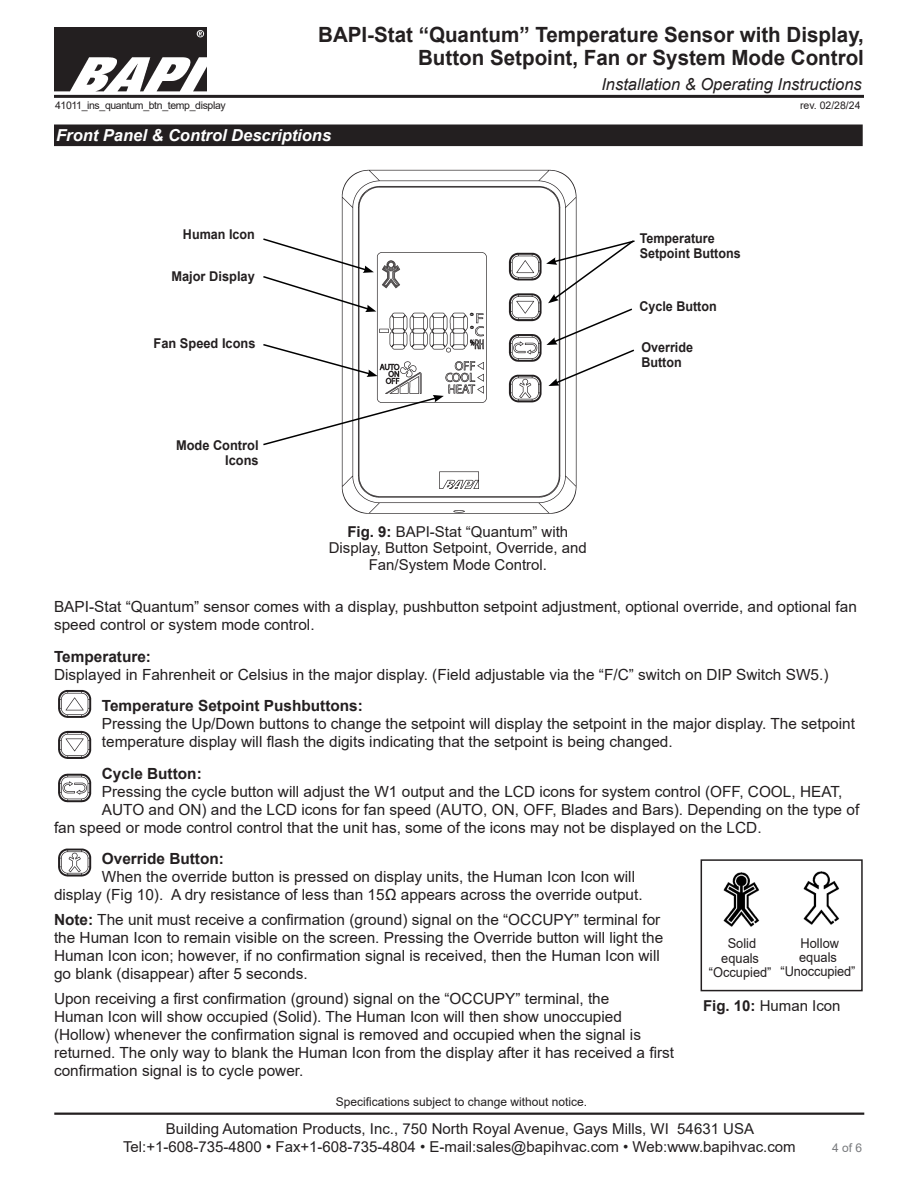
<style>
.page{position:relative;width:918px;height:1188px;background:#fff}
.page>*{position:absolute;margin:0;border:0;box-sizing:border-box;transform-origin:0 0}
.t1{font:700 21px/22.5px "Arial";color:#231f20;text-align:right}
.t2{font:italic 16.5px "Arial";color:#231f20}
.t3{font:italic 700 16.5px "Arial";color:#fff}
.t4{font:15.3px/18px "Arial";color:#231f20}
.t5{font:700 15.3px "Arial";color:#231f20}
.t6{font:15px/16.5px "Arial";color:#231f20;text-align:center}
.t7{font:700 13.5px/15px "Arial";color:#231f20;scale:.93 1}
.t8{font:13.5px/14.2px "Arial";color:#231f20;text-align:center;scale:.95 1}
.t9{font:700 13.5px/15px "Arial";color:#231f20;text-align:right;scale:.95 1}
.t10{font:12px "Arial";color:#231f20}
.t11{font:12px "Arial";color:#787a7d}
.t12{font:10.5px "Arial";letter-spacing:-.035em;color:#231f20}
.s1{font-weight:700}
</style>
<div class="page">
<hr style="left:54px;top:1113px;width:810px;height:2px;background:#231f20">
<img style="left:54px;top:27px;width:152px;height:64px">
<hr style="left:54px;top:95px;width:810px;height:3px;background:#231f20">
<img style="left:341px;top:169px;width:236px;height:345px">
<div style="left:55px;top:125px;width:807px;height:20px;background:#231f20"></div>
<div style="left:54px;top:124px;width:809px;height:22px;border:2px solid #231f20"></div>
<svg style="left:263px;top:395px;width:181px;height:51px"></svg>
<svg style="left:263px;top:343px;width:115px;height:34px"></svg>
<svg style="left:263px;top:237px;width:113px;height:75px"></svg>
<div style="left:701px;top:859px;width:162px;height:132px;border:2px solid #231f20"></div>
<img style="left:724px;top:873px;width:35px;height:53px">
<img style="left:803px;top:871px;width:36px;height:54px">
<img style="left:58px;top:690px;width:34px;height:69px">
<img style="left:58px;top:773px;width:34px;height:30px">
<img style="left:58px;top:848px;width:34px;height:29px">
<svg style="left:546px;top:239px;width:89px;height:147px"></svg>
<h1 class="t1" style="left:318px;top:24px;width:547px">BAPI-Stat “Quantum” Temperature Sensor with Display,<br>Button Setpoint, Fan or System Mode Control</h1>
<p class="t2" style="left:601px;top:73px;width:262px">Installation &amp; Operating Instructions</p>
<p class="t12" style="left:55px;top:98px;width:172px">41011_ins_quantum_btn_temp_display</p>
<p class="t12" style="left:800px;top:98px;width:62px">rev. 02/28/24</p>
<p class="t3" style="left:56px;top:125px;width:277px">Front Panel &amp; Control Descriptions</p>
<p class="t7" style="left:183px;top:227px;width:79px">Human Icon</p>
<p class="t9" style="left:171px;top:269px;width:89px">Major Display</p>
<p class="t9" style="left:154px;top:336px;width:109px">Fan Speed Icons</p>
<p class="t9" style="left:176px;top:438px;width:88px">Mode Control<br>Icons</p>
<p class="t6" style="left:329px;top:523px;width:260px"><span class="s1">Fig. 9:</span> BAPI-Stat “Quantum” with<br>Display, Button Setpoint, Override, and<br>Fan/System Mode Control.</p>
<p class="t7" style="left:640px;top:231px;width:110px">Temperature<br>Setpoint Buttons</p>
<p class="t7" style="left:639px;top:298px;width:85px">Cycle Button</p>
<p class="t7" style="left:641px;top:339px;width:57px">Override<br>Button</p>
<p class="t4" style="left:54px;top:598px;width:805px">BAPI-Stat “Quantum” sensor comes with a display, pushbutton setpoint adjustment, optional override, and optional fan speed control or system mode control.</p>
<p class="t5" style="left:54px;top:646px;width:99px">Temperature:</p>
<p class="t4" style="left:54px;top:665px;width:776px">Displayed in Fahrenheit or Celsius in the major display. (Field adjustable via the “F/C” switch on DIP Switch SW5.)</p>
<p class="t5" style="left:102px;top:695px;width:263px">Temperature Setpoint Pushbuttons:</p>
<p class="t4" style="left:102px;top:715px;width:755px">Pressing the Up/Down buttons to change the setpoint will display the setpoint in the major display. The setpoint temperature display will flash the digits indicating that the setpoint is being changed.</p>
<p class="t5" style="left:102px;top:763px;width:101px">Cycle Button:</p>
<p class="t4" style="left:102px;top:782px;width:742px">Pressing the cycle button will adjust the W1 output and the LCD icons for system control (OFF, COOL, HEAT,</p>
<p class="t4" style="left:102px;top:800px;width:759px">AUTO and ON) and the LCD icons for fan speed (AUTO, ON, OFF, Blades and Bars). Depending on the type of</p>
<p class="t4" style="left:54px;top:818px;width:709px">fan speed or mode control control that the unit has, some of the icons may not be displayed on the LCD.</p>
<p class="t5" style="left:102px;top:848px;width:124px">Override Button:</p>
<p class="t4" style="left:54px;top:868px;width:590px;text-indent:48px">When the override button is pressed on display units, the Human Icon Icon will display (Fig 10). A dry resistance of less than 15Ω appears across the override output.</p>
<p class="t4" style="left:54px;top:911px;width:611px"><span class="s1">Note:</span> The unit must receive a confirmation (ground) signal on the “OCCUPY” terminal for the Human Icon to remain visible on the screen. Pressing the Override button will light the Human Icon icon; however, if no confirmation signal is received, then the Human Icon will go blank (disappear) after 5 seconds.</p>
<p class="t4" style="left:54px;top:989px;width:622px">Upon receiving a first confirmation (ground) signal on the “OCCUPY” terminal, the<br>Human Icon will show occupied (Solid). The Human Icon will then show unoccupied (Hollow) whenever the confirmation signal is removed and occupied when the signal is returned. The only way to blank the Human Icon from the display after it has received a first confirmation signal is to cycle power.</p>
<p class="t8" style="left:781px;top:936px;width:80px">Hollow equals “Unoccupied”</p>
<p class="t6" style="left:703px;top:997px;width:139px"><span class="s1">Fig. 10:</span> Human Icon</p>
<p class="t8" style="left:709px;top:936px;width:68px">Solid equals “Occupied”</p>
<p class="t10" style="left:336px;top:1094px;width:253px">Specifications subject to change without notice.</p>
<p class="t6" style="left:123px;top:1119px;width:674px;line-height:18px">Building Automation Products, Inc., 750 North Royal Avenue, Gays Mills, WI 54631 USA<br>Tel:+1-608-735-4800 • Fax+1-608-735-4804 • E-mail:sales@bapihvac.com • Web:www.bapihvac.com</p>
<p class="t11" style="left:832px;top:1139px;width:32px">4 of 6</p>
</div>
